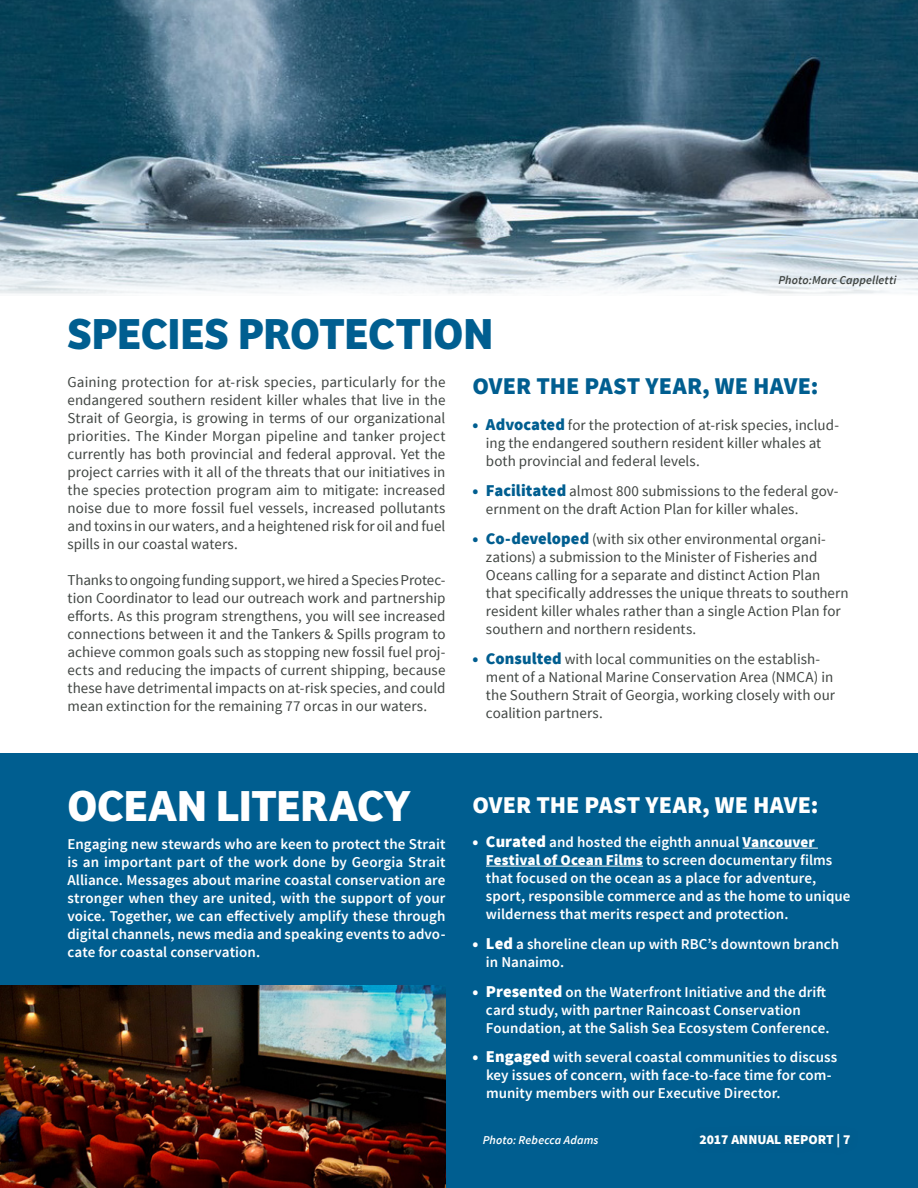
<style>
.page{position:relative;width:918px;height:1188px;background:#fff}
.page>*{position:absolute;margin:0;border:0;box-sizing:border-box;transform-origin:0 0}
.t1{font:700 45px "Bree";letter-spacing:-.005em;color:#005e90}
.t2{font:700 45px "Bree";color:#fff}
.t3{font:900 24px "Source Sans Pro";letter-spacing:.01em;color:#005e90}
.t4{font:900 24px "Source Sans Pro";letter-spacing:.01em;color:#fff}
.t5{font:15px/18px "Source Sans Pro";color:#404542}
.t6{font:600 15px/18px "Source Sans Pro";letter-spacing:.005em;color:#fff}
.t7{font:900 13.5px "Source Sans Pro";color:#fff}
.t8{font:italic 600 12px "Source Sans Pro";letter-spacing:.01em;color:#404542}
.t9{font:italic 600 12px "Source Sans Pro";letter-spacing:.01em;color:#fff}
.s1{font-weight:900;font-size:16.5px;color:#005e90}
.s2{font-weight:900;font-size:16.5px}
.s3{font-weight:900}
</style>
<div class="page">
<div style="left:0;top:754px;width:918px;height:434px;background:#005e90"></div>
<img style="left:0;top:986px;width:446px;height:202px">
<img style="left:0;top:0;width:918px;height:294px">
<hr style="left:743px;top:848px;width:75px;height:1px;background:#fff">
<hr style="left:486px;top:866px;width:157px;height:1px;background:#fff">
<h1 class="t1" style="left:68px;top:306px;width:427px">SPECIES PROTECTION</h1>
<p class="t8" style="left:778px;top:273px;width:119px">Photo:Marc Cappelletti</p>
<p class="t5" style="left:68px;top:373px;width:380px;text-align:justify">Gaining protection for at-risk species, particularly for the endangered southern resident killer whales that live in the Strait of Georgia, is growing in terms of our organizational priorities. The Kinder Morgan pipeline and tanker project currently has both provincial and federal approval. Yet the project carries with it all of the threats that our initiatives in the species protection program aim to mitigate: increased noise due to more fossil fuel vessels, increased pollutants and toxins in our waters, and a heightened risk for oil and fuel spills in our coastal waters.</p>
<p class="t5" style="left:68px;top:571px;width:379px;text-align:justify">Thanks to ongoing funding support, we hired a Species Protec&shy;tion Coordinator to lead our outreach work and partnership efforts. As this program strengthens, you will see increased connections between it and the Tankers &amp; Spills program to achieve common goals such as stopping new fossil fuel proj&shy;ects and reducing the impacts of current shipping, because these have detrimental impacts on at-risk species, and could mean extinction for the remaining 77 orcas in our waters.</p>
<h2 class="t3" style="left:472px;top:370px;width:348px">OVER THE PAST YEAR, WE HAVE:</h2>
<p class="t5" style="left:486px;top:417px;width:355px;text-indent:-13px"><span class="s1">• Advocated</span> for the protection of at-risk species, includ&shy;ing the endangered southern resident killer whales at both provincial and federal levels.</p>
<p class="t5" style="left:486px;top:482px;width:354px;text-indent:-13px"><span class="s1">• Facilitated</span> almost 800 submissions to the federal gov&shy;ernment on the draft Action Plan for killer whales.</p>
<p class="t5" style="left:486px;top:530px;width:364px;text-indent:-13px"><span class="s1">• Co-developed</span> (with six other environmental organi&shy;zations) a submission to the Minister of Fisheries and Oceans calling for a separate and distinct Action Plan that specifically addresses the unique threats to southern resident killer whales rather than a single Action Plan for southern and northern residents.</p>
<p class="t5" style="left:486px;top:650px;width:351px;text-indent:-13px"><span class="s1">• Consulted</span> with local communities on the establish&shy;ment of a National Marine Conservation Area (NMCA) in the Southern Strait of Georgia, working closely with our coalition partners.</p>
<h1 class="t2" style="left:68px;top:778px;width:345px">OCEAN LITERACY</h1>
<p class="t6" style="left:68px;top:836px;width:380px;text-align:justify">Engaging new stewards who are keen to protect the Strait is an important part of the work done by Georgia Strait Alliance. Messages about marine coastal conservation are stronger when they are united, with the support of your voice. Together, we can effectively amplify these through digital channels, news media and speaking events to advo&shy;cate for coastal conservation.</p>
<h2 class="t4" style="left:472px;top:789px;width:348px">OVER THE PAST YEAR, WE HAVE:</h2>
<p class="t6" style="left:486px;top:833px;width:366px;text-indent:-13px"><span class="s2">• Curated</span> and hosted the eighth annual <span class="s3">Vancouver Festival of Ocean Films</span> to screen documentary films that focused on the ocean as a place for adventure, sport, responsible commerce and as the home to unique wilderness that merits respect and protection.</p>
<p class="t6" style="left:486px;top:935px;width:355px;text-indent:-13px"><span class="s2">• Led</span> a shoreline clean up with RBC’s downtown branch in Nanaimo.</p>
<p class="t6" style="left:486px;top:983px;width:345px;text-indent:-13px"><span class="s2">• Presented</span> on the Waterfront Initiative and the drift card study, with partner Raincoast Conservation<br>Foundation, at the Salish Sea Ecosystem Conference.</p>
<p class="t6" style="left:486px;top:1049px;width:353px;text-indent:-14px"><span class="s2">• Engaged</span> with several coastal communities to discuss key issues of concern, with face-to-face time for com&shy;munity members with our Executive Director.</p>
<p class="t9" style="left:483px;top:1132px;width:117px">Photo: Rebecca Adams</p>
<p class="t7" style="left:699px;top:1131px;width:153px">2017 ANNUAL REPORT | 7</p>
</div>
